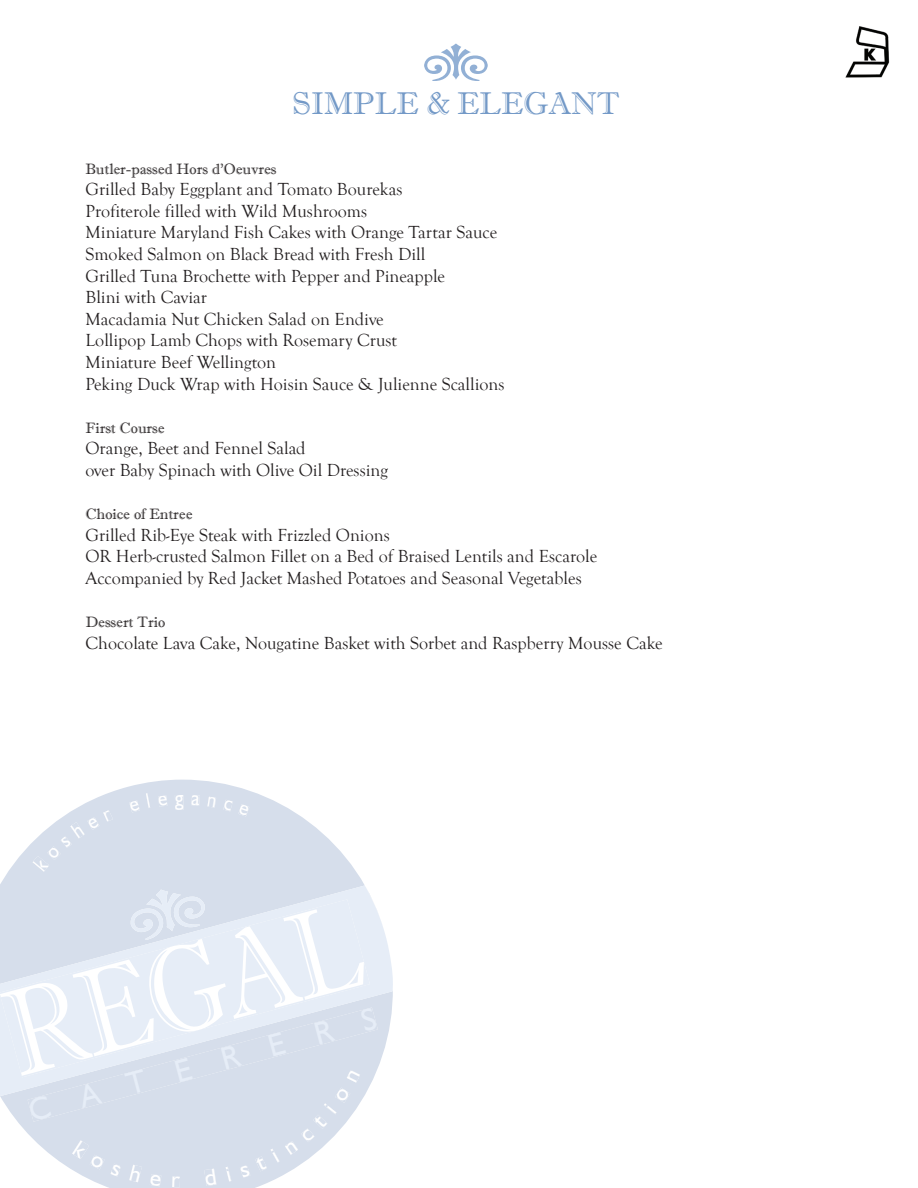
<style>
.page{position:relative;width:918px;height:1188px;background:#fff}
.page>*{position:absolute;margin:0;border:0;box-sizing:border-box;transform-origin:0 0}
.t1{font:122.7px "Imprint MT Shadow";color:#fff;scale:.83 1}
.t2{font:31.5px "Imprint MT Shadow";color:#7399c7}
.t3{font:18px "Goudy Old Style T";color:#231f20}
.t4{font:15px "Imprint MT Shadow";color:#231f20}
</style>
<div class="page">
<svg style="left:424px;top:44px;width:64px;height:37px"></svg>
<svg style="left:0;top:780px;width:364px;height:408px;fill:#d6deeb"></svg>
<svg style="left:0;top:885px;width:393px;height:211px;fill:#d6deeb"></svg>
<svg style="left:0;top:899px;width:370px;height:178px;fill:#e6edf7"></svg>
<img style="left:845px;top:26px;width:44px;height:51px">
<svg style="left:32px;top:810px;width:81px;height:62px"></svg>
<svg style="left:129px;top:800px;width:11px;height:13px"></svg>
<svg style="left:146px;top:793px;width:4px;height:15px"></svg>
<svg style="left:158px;top:795px;width:9px;height:12px"></svg>
<svg style="left:175px;top:795px;width:9px;height:15px"></svg>
<svg style="left:191px;top:795px;width:9px;height:11px"></svg>
<svg style="left:207px;top:797px;width:9px;height:11px"></svg>
<svg style="left:223px;top:800px;width:26px;height:17px"></svg>
<svg style="left:28px;top:1007px;width:350px;height:180px"></svg>
<p class="t2" style="left:292px;top:84px;width:329px">SIMPLE &amp; ELEGANT</p>
<p class="t4" style="left:86px;top:160px;width:193px">Butler-passed Hors d’Oeuvres</p>
<p class="t3" style="left:86px;top:179px;width:319px">Grilled Baby Eggplant and Tomato Bourekas</p>
<p class="t3" style="left:86px;top:201px;width:283px">Profiterole filled with Wild Mushrooms</p>
<p class="t3" style="left:86px;top:223px;width:413px">Miniature Maryland Fish Cakes with Orange Tartar Sauce</p>
<p class="t3" style="left:86px;top:244px;width:341px">Smoked Salmon on Black Bread with Fresh Dill</p>
<p class="t3" style="left:86px;top:266px;width:361px">Grilled Tuna Brochette with Pepper and Pineapple</p>
<p class="t3" style="left:86px;top:287px;width:123px">Blini with Caviar</p>
<p class="t3" style="left:86px;top:309px;width:300px">Macadamia Nut Chicken Salad on Endive</p>
<p class="t3" style="left:86px;top:331px;width:313px">Lollipop Lamb Chops with Rosemary Crust</p>
<p class="t3" style="left:86px;top:352px;width:192px">Miniature Beef Wellington</p>
<p class="t3" style="left:86px;top:374px;width:421px">Peking Duck Wrap with Hoisin Sauce &amp; Julienne Scallions</p>
<p class="t4" style="left:86px;top:419px;width:81px">First Course</p>
<p class="t3" style="left:86px;top:439px;width:222px">Orange, Beet and Fennel Salad</p>
<p class="t3" style="left:86px;top:460px;width:304px">over Baby Spinach with Olive Oil Dressing</p>
<p class="t4" style="left:86px;top:505px;width:108px">Choice of Entree</p>
<p class="t3" style="left:86px;top:525px;width:306px">Grilled Rib-Eye Steak with Frizzled Onions</p>
<p class="t3" style="left:86px;top:547px;width:513px">OR Herb-crusted Salmon Fillet on a Bed of Braised Lentils and Escarole</p>
<p class="t3" style="left:86px;top:568px;width:498px">Accompanied by Red Jacket Mashed Potatoes and Seasonal Vegetables</p>
<p class="t4" style="left:86px;top:613px;width:81px">Dessert Trio</p>
<p class="t3" style="left:86px;top:633px;width:579px">Chocolate Lava Cake, Nougatine Basket with Sorbet and Raspberry Mousse Cake</p>
<h1 class="t1" style="left:-10px;top:966px;width:440px;rotate:-15deg">REGAL</h1>
</div>
